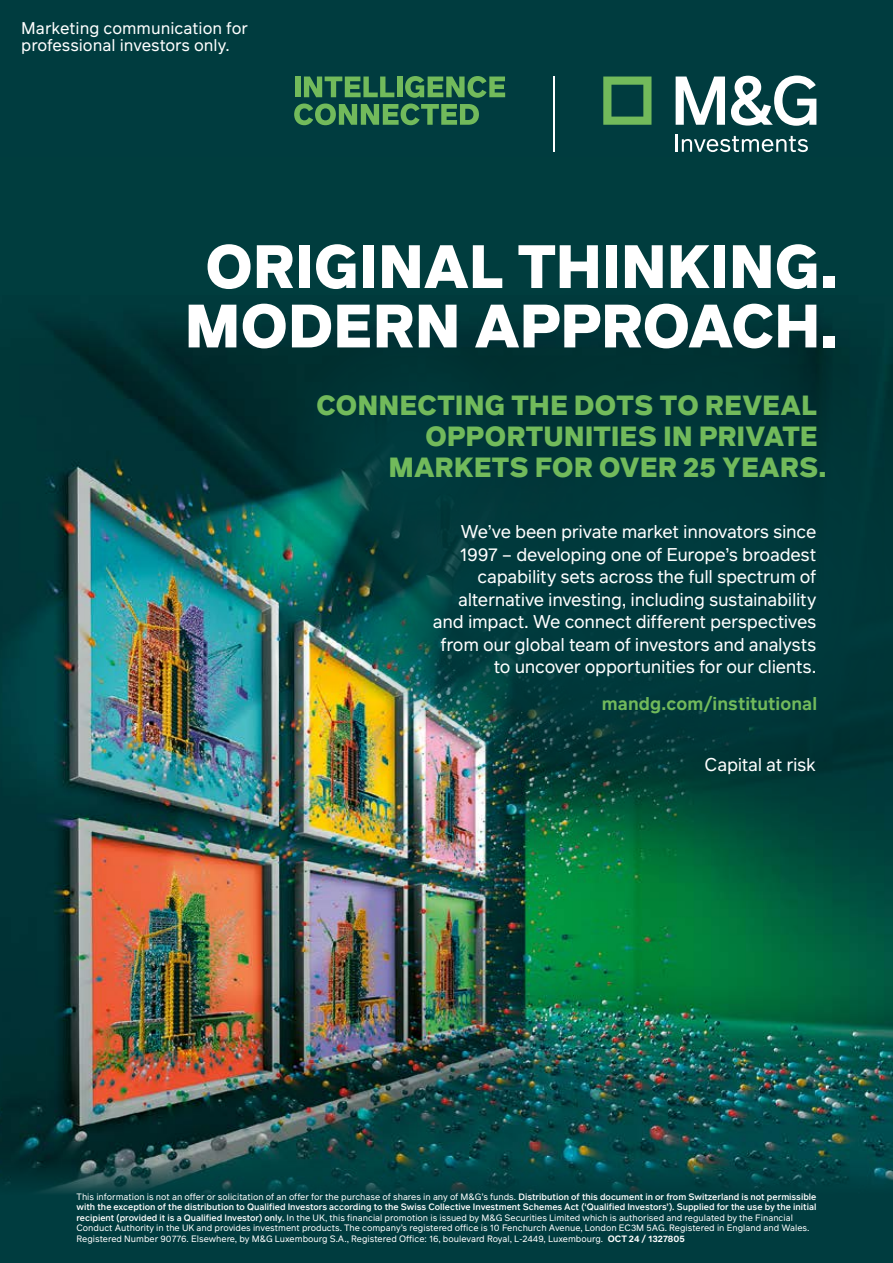
<style>
.page{position:relative;width:893px;height:1263px;background:#003c3f}
.page>*{position:absolute;margin:0;border:0;box-sizing:border-box;transform-origin:0 0}
.t1{font:800 59.4px/59.4px "Infra";letter-spacing:.015em;color:#fff;text-align:center}
.t2{font:800 27px/31px "Infra";letter-spacing:.015em;color:#72ba5b}
.t3{font:18px/22.5px "Infra";letter-spacing:-.015em;color:#fff;text-align:right}
.t4{font:600 18px "Infra";letter-spacing:.005em;color:#72ba5b}
.t5{font:16.5px/16.5px "Infra";color:#fff}
.t6{font:9px/10.5px "Infra";color:#fff}
.s1{font-weight:500}
.s2{font-weight:600}
</style>
<div class="page">
<img style="left:0;top:321px;width:893px;height:840px">
<svg style="left:276px;top:320px;width:264px;height:263px;fill:#003234"></svg>
<svg style="left:334px;top:390px;width:148px;height:148px"></svg>
<img style="left:344px;top:477px;width:264px;height:263px;border-radius:50%">
<img style="left:387px;top:318px;width:506px;height:513px">
<svg style="left:475px;top:337px;width:418px;height:558px"></svg>
<svg style="left:676px;top:77px;width:49px;height:48px"></svg>
<svg style="left:731px;top:76px;width:85px;height:50px"></svg>
<svg style="left:676px;top:135px;width:132px;height:17px"></svg>
<svg style="left:603px;top:77px;width:48px;height:48px"></svg>
<hr style="left:553px;top:77px;width:2px;height:75px;background:#fff">
<svg style="left:294px;top:104px;width:185px;height:21px"></svg>
<div style="left:295px;top:77px;width:5px;height:20px;background:#72ba5b"></div>
<svg style="left:304px;top:77px;width:90px;height:20px"></svg>
<div style="left:397px;top:77px;width:5px;height:20px;background:#72ba5b"></div>
<svg style="left:405px;top:76px;width:100px;height:22px"></svg>
<h3 class="t5" style="left:21px;top:19px;width:228px">Marketing communication for professional investors only.</h3>
<h1 class="t1" style="left:185px;top:235px;width:654px">ORIGINAL THINKING.<br>MODERN APPROACH.</h1>
<h2 class="t2" style="left:316px;top:389px;width:502px">CONNECTING THE DOTS TO REVEAL</h2>
<h2 class="t2" style="left:389px;top:420px;width:439px;text-indent:37px">OPPORTUNITIES IN PRIVATE<br>MARKETS FOR OVER 25 YEARS.</h2>
<p class="t3" style="left:433px;top:520px;width:385px">We’ve been private market innovators since 1997 – developing one of Europe’s broadest capability sets across the full spectrum of alternative investing, including sustainability and impact. We connect different perspectives from our global team of investors and analysts to uncover opportunities for our clients.</p>
<h3 class="t4" style="left:602px;top:691px;width:217px">mandg.com/institutional</h3>
<h3 class="t3" style="left:705px;top:753px;width:113px">Capital at risk</h3>
<p class="t6" style="left:77px;top:1191px;width:741px">This information is not an offer or solicitation of an offer for the purchase of shares in any of M&amp;G’s funds. <span class="s1">Distribution of this document in or from Switzerland is not permissible with the exception of the distribution to Qualified Investors according to the Swiss Collective Investment Schemes Act (‘Qualified Investors’). Supplied for the use by the initial recipient (provided it is a Qualified Investor) only.</span> In the UK, this financial promotion is issued by M&amp;G Securities Limited which is authorised and regulated by the Financial Conduct Authority in the UK and provides investment products. The company’s registered office is 10 Fenchurch Avenue, London EC3M 5AG. Registered in England and Wales.<br>Registered Number 90776. Elsewhere, by M&amp;G Luxembourg S.A., Registered Office: 16, boulevard Royal, L-2449, Luxembourg. <span class="s2">OCT 24 / 1327805</span></p>
</div>
